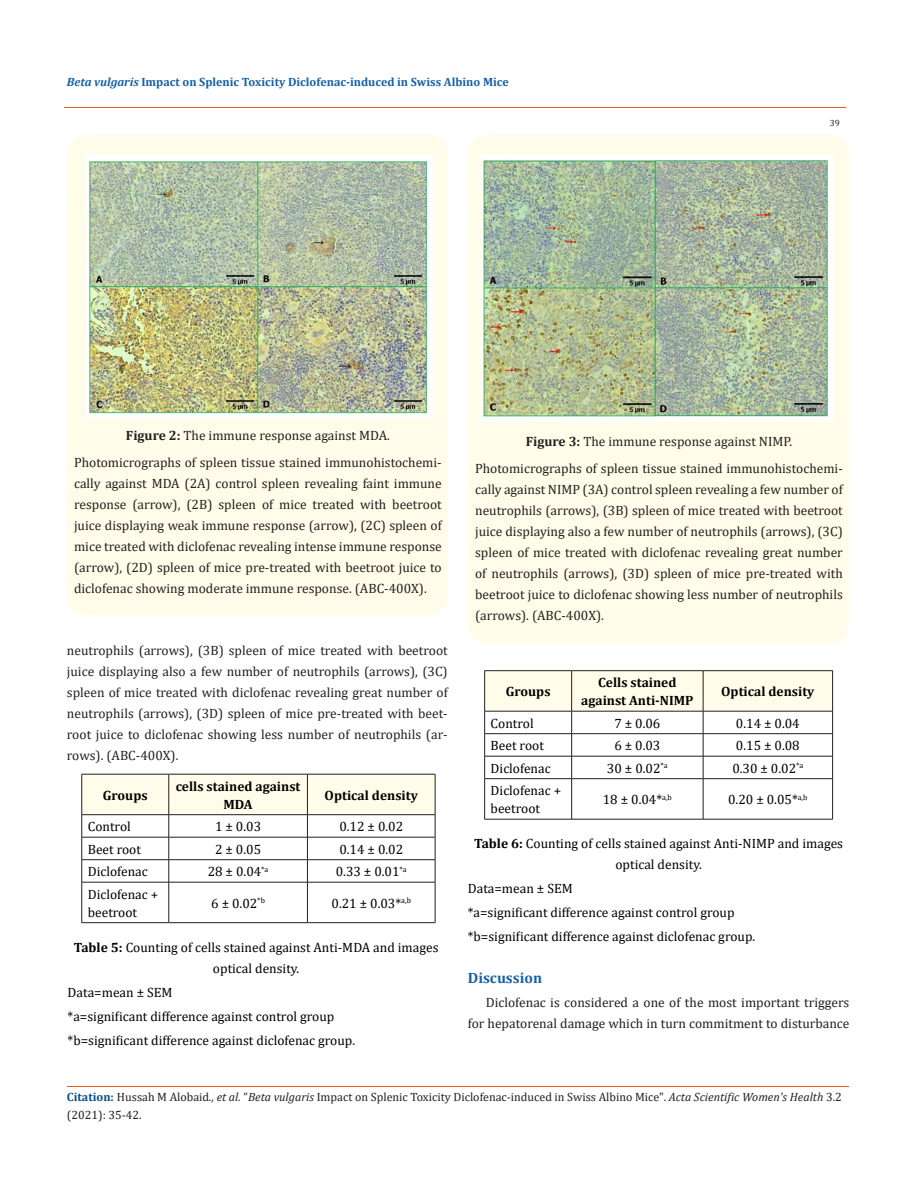
<style>
.page{position:relative;width:917px;height:1188px;background:#fff}
.page>*{position:absolute;margin:0;border:0;box-sizing:border-box;transform-origin:0 0}
.t1{font:700 15px "Cambria";color:#1560a6}
.t2{font:13.5px/21px "Cambria";color:#231f20;text-align:justify}
.t3{font:13.5px/18px "Cambria";color:#000}
.t4{font:700 13.5px/18px "Cambria";color:#000;text-align:center}
.t5{font:12px/18px "Cambria";color:#231f20}
.t6{font:700 12px "Cambria";color:#1560a6}
.t7{font:9px "Cambria";color:#231f20}
.s1{font-style:italic}
.s2{font-weight:700}
.s3{font-weight:700;color:#035089}
</style>
<div class="page">
<div style="left:468px;top:135px;width:380px;height:509px;background:#fffde9;border-radius:18px"></div>
<img style="left:481px;top:155px;width:352px;height:267px">
<div style="left:67px;top:135px;width:381px;height:480px;background:#fffde9;border-radius:18px"></div>
<img style="left:85px;top:155px;width:347px;height:264px">
<svg style="left:81px;top:774px;width:355px;height:108px"></svg>
<hr style="left:82px;top:882px;width:87px;height:1px;background:#231f20">
<hr style="left:81px;top:882px;width:1px;height:41px;background:#231f20">
<hr style="left:169px;top:882px;width:138px;height:1px;background:#231f20">
<hr style="left:168px;top:882px;width:1px;height:41px;background:#231f20">
<hr style="left:307px;top:882px;width:128px;height:1px;background:#231f20">
<hr style="left:307px;top:882px;width:1px;height:41px;background:#231f20">
<hr style="left:435px;top:882px;width:1px;height:41px;background:#231f20">
<hr style="left:82px;top:922px;width:87px;height:1px;background:#231f20">
<hr style="left:169px;top:922px;width:138px;height:1px;background:#231f20">
<hr style="left:307px;top:922px;width:128px;height:1px;background:#231f20">
<hr style="left:484px;top:670px;width:87px;height:1px;background:#231f20">
<hr style="left:571px;top:670px;width:132px;height:1px;background:#231f20">
<hr style="left:703px;top:670px;width:129px;height:1px;background:#231f20">
<svg style="left:484px;top:671px;width:349px;height:108px"></svg>
<hr style="left:484px;top:778px;width:87px;height:1px;background:#231f20">
<hr style="left:484px;top:779px;width:1px;height:40px;background:#231f20">
<hr style="left:571px;top:778px;width:132px;height:1px;background:#231f20">
<hr style="left:571px;top:779px;width:1px;height:40px;background:#231f20">
<hr style="left:703px;top:778px;width:129px;height:1px;background:#231f20">
<hr style="left:702px;top:779px;width:1px;height:40px;background:#231f20">
<hr style="left:832px;top:779px;width:1px;height:40px;background:#231f20">
<hr style="left:484px;top:819px;width:87px;height:1px;background:#231f20">
<hr style="left:571px;top:819px;width:132px;height:1px;background:#231f20">
<hr style="left:703px;top:819px;width:129px;height:1px;background:#231f20">
<hr style="left:64px;top:108px;width:781px;height:1px;background:#e05d1a">
<hr style="left:67px;top:1086px;width:781px;height:1px;background:#e05d1a">
<p class="t6" style="left:67px;top:73px;width:443px"><span class="s1">Beta vulgaris</span> Impact on Splenic Toxicity Diclofenac-induced in Swiss Albino Mice</p>
<p class="t7" style="left:829px;top:118px;width:11px">39</p>
<p class="t2" style="left:126px;top:425px;width:265px"><span class="s2">Figure 2:</span> The immune response against MDA.</p>
<p class="t2" style="left:74px;top:452px;width:369px">Photomicrographs of spleen tissue stained immunohistochemi&shy;cally against MDA (2A) control spleen revealing faint immune response (arrow), (2B) spleen of mice treated with beetroot juice displaying weak immune response (arrow), (2C) spleen of mice treated with diclofenac revealing intense immune response (arrow), (2D) spleen of mice pre-treated with beetroot juice to diclofenac showing moderate immune response. (ABC-400X).</p>
<p class="t2" style="left:67px;top:640px;width:382px">neutrophils (arrows), (3B) spleen of mice treated with beetroot juice displaying also a few number of neutrophils (arrows), (3C) spleen of mice treated with diclofenac revealing great number of neutrophils (arrows), (3D) spleen of mice pre-treated with beet&shy;root juice to diclofenac showing less number of neutrophils (ar&shy;rows). (ABC-400X).</p>
<p class="t4" style="left:103px;top:786px;width:46px">Groups</p>
<p class="t4" style="left:176px;top:777px;width:126px">cells stained against<br>MDA</p>
<p class="t4" style="left:324px;top:786px;width:95px">Optical density</p>
<p class="t3" style="left:88px;top:818px;width:45px">Control</p>
<p class="t3" style="left:215px;top:818px;width:48px">1 ± 0.03</p>
<p class="t3" style="left:339px;top:818px;width:65px">0.12 ± 0.02</p>
<p class="t3" style="left:88px;top:840px;width:55px">Beet root</p>
<p class="t3" style="left:215px;top:840px;width:48px">2 ± 0.05</p>
<p class="t3" style="left:339px;top:840px;width:65px">0.14 ± 0.02</p>
<p class="t3" style="left:88px;top:863px;width:62px">Diclofenac</p>
<p class="t3" style="left:208px;top:863px;width:62px">28 ± 0.04<sup>*a</sup></p>
<p class="t3" style="left:336px;top:863px;width:73px">0.33 ± 0.01<sup>*a</sup></p>
<p class="t3" style="left:88px;top:885px;width:72px">Diclofenac + beetroot</p>
<p class="t3" style="left:211px;top:894px;width:55px">6 ± 0.02<sup>*b</sup></p>
<p class="t3" style="left:331px;top:894px;width:81px">0.21 ± 0.03*<sup>a,b</sup></p>
<p class="t3" style="left:74px;top:937px;width:366px;line-height:21px;text-align:center"><span class="s2">Table 5:</span> Counting of cells stained against Anti-MDA and images optical density.</p>
<p class="t3" style="left:68px;top:984px;width:106px">Data=mean ± SEM</p>
<p class="t3" style="left:68px;top:1008px;width:268px">*a=significant difference against control group</p>
<p class="t3" style="left:68px;top:1032px;width:289px">*b=significant difference against diclofenac group.</p>
<p class="t2" style="left:525px;top:431px;width:268px"><span class="s2">Figure 3:</span> The immune response against NIMP.</p>
<p class="t2" style="left:475px;top:458px;width:369px">Photomicrographs of spleen tissue stained immunohistochemi&shy;cally against NIMP (3A) control spleen revealing a few number of neutrophils (arrows), (3B) spleen of mice treated with beetroot juice displaying also a few number of neutrophils (arrows), (3C) spleen of mice treated with diclofenac revealing great number of neutrophils (arrows), (3D) spleen of mice pre-treated with beetroot juice to diclofenac showing less number of neutrophils (arrows). (ABC-400X).</p>
<p class="t4" style="left:505px;top:682px;width:46px">Groups</p>
<p class="t4" style="left:581px;top:673px;width:114px">Cells stained against Anti-NIMP</p>
<p class="t4" style="left:721px;top:682px;width:95px">Optical density</p>
<p class="t3" style="left:490px;top:714px;width:45px">Control</p>
<p class="t3" style="left:614px;top:714px;width:48px">7 ± 0.06</p>
<p class="t3" style="left:736px;top:714px;width:65px">0.14 ± 0.04</p>
<p class="t3" style="left:490px;top:737px;width:55px">Beet root</p>
<p class="t3" style="left:614px;top:737px;width:48px">6 ± 0.03</p>
<p class="t3" style="left:736px;top:737px;width:65px">0.15 ± 0.08</p>
<p class="t3" style="left:490px;top:759px;width:62px">Diclofenac</p>
<p class="t3" style="left:607px;top:759px;width:62px">30 ± 0.02<sup>*a</sup></p>
<p class="t3" style="left:732px;top:759px;width:73px">0.30 ± 0.02<sup>*a</sup></p>
<p class="t3" style="left:490px;top:782px;width:72px">Diclofenac + beetroot</p>
<p class="t3" style="left:603px;top:791px;width:71px">18 ± 0.04*<sup>a,b</sup></p>
<p class="t3" style="left:728px;top:791px;width:81px">0.20 ± 0.05*<sup>a,b</sup></p>
<p class="t3" style="left:474px;top:833px;width:370px;line-height:21px;text-align:center"><span class="s2">Table 6:</span> Counting of cells stained against Anti-NIMP and images optical density.</p>
<p class="t3" style="left:468px;top:880px;width:106px">Data=mean ± SEM</p>
<p class="t3" style="left:468px;top:904px;width:268px">*a=significant difference against control group</p>
<p class="t3" style="left:468px;top:928px;width:289px">*b=significant difference against diclofenac group.</p>
<p class="t1" style="left:468px;top:968px;width:76px">Discussion</p>
<p class="t2" style="left:468px;top:992px;width:383px;text-align:right">Diclofenac is considered a one of the most important triggers for hepatorenal damage which in turn commitment to disturbance</p>
<p class="t5" style="left:67px;top:1088px;width:776px"><span class="s3">Citation:</span> Hussah M Alobaid<span class="s1">., et al.</span> “<span class="s1">Beta vulgaris</span> Impact on Splenic Toxicity Diclofenac-induced in Swiss Albino Mice". <span class="s1">Acta Scientific Women's Health</span> 3.2 (2021): 35-42.</p>
</div>
